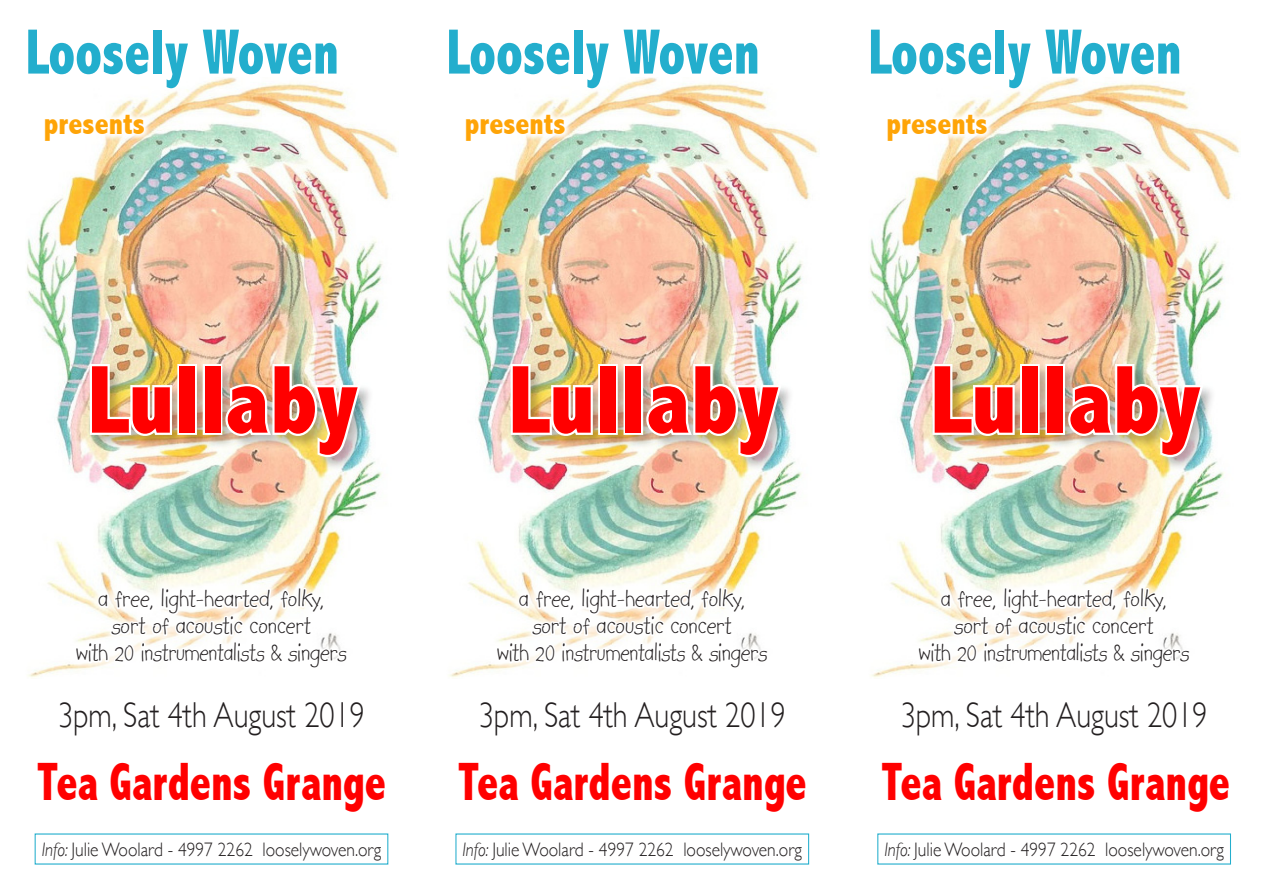
<style>
.page{position:relative;width:1263px;height:893px;background:#fff}
.page>*{position:absolute;margin:0;border:0;box-sizing:border-box;transform-origin:0 0}
.t1{font:800 condensed 97.5px "Abadi";color:#f00}
.t2{font:800 condensed 64.5px "Abadi";color:#23aecd;scale:.85 1}
.t3{font:800 condensed 54px "Abadi";color:#f00;scale:.84 1}
.t4{font:300 36px "Gill Sans";color:#231f20;scale:.84 1}
.t5{font:800 condensed 31.5px "Abadi";color:#fea407;scale:.95 1}
.t6{font:27px/27px "Kidprint";color:#231f20;text-align:center;scale:.93 1}
.t7{font:300 19.5px "Gill Sans";color:#231f20;scale:.9 1}
.s1{font-style:italic}
</style>
<div class="page">
<img style="left:27px;top:92px;width:371px;height:586px">
<div style="left:88px;top:362px;width:286px;height:110px;background:#231f20;opacity:.3"></div>
<img style="left:87px;top:362px;width:87px;height:77px">
<div style="left:177px;top:364px;width:20px;height:71px;border:4px solid #fff"></div>
<div style="left:203px;top:364px;width:19px;height:71px;border:4px solid #fff"></div>
<img style="left:223px;top:362px;width:141px;height:97px">
<div style="left:65px;top:578px;width:293px;height:100px;background:#fff;opacity:.8"></div>
<svg style="left:74px;top:585px;width:276px;height:87px"></svg>
<div style="left:18px;top:20px;width:328px;height:78px;background:#fff"></div>
<svg style="left:38px;top:108px;width:114px;height:41px"></svg>
<img style="left:448px;top:98px;width:370px;height:580px">
<div style="left:509px;top:362px;width:286px;height:110px;background:#231f20;opacity:.3"></div>
<img style="left:508px;top:362px;width:87px;height:77px">
<div style="left:598px;top:364px;width:20px;height:71px;border:4px solid #fff"></div>
<div style="left:623px;top:364px;width:20px;height:71px;border:4px solid #fff"></div>
<img style="left:644px;top:362px;width:140px;height:97px">
<div style="left:486px;top:578px;width:292px;height:100px;background:#fff;opacity:.8"></div>
<svg style="left:494px;top:585px;width:276px;height:87px"></svg>
<svg style="left:458px;top:108px;width:114px;height:41px"></svg>
<img style="left:870px;top:98px;width:370px;height:580px">
<div style="left:931px;top:362px;width:286px;height:110px;background:#231f20;opacity:.3"></div>
<img style="left:930px;top:362px;width:87px;height:77px">
<div style="left:1020px;top:364px;width:20px;height:71px;border:4px solid #fff"></div>
<div style="left:1045px;top:364px;width:20px;height:71px;border:4px solid #fff"></div>
<img style="left:1066px;top:362px;width:140px;height:97px">
<div style="left:908px;top:578px;width:292px;height:100px;background:#fff;opacity:.8"></div>
<svg style="left:916px;top:585px;width:276px;height:87px"></svg>
<svg style="left:880px;top:108px;width:114px;height:41px"></svg>
<p class="t2" style="left:26px;top:15px;width:370px">Loosely Woven</p>
<p class="t5" style="left:44px;top:105px;width:108px">presents</p>
<p class="t2" style="left:446px;top:15px;width:370px">Loosely Woven</p>
<p class="t5" style="left:465px;top:105px;width:108px">presents</p>
<p class="t2" style="left:868px;top:15px;width:370px">Loosely Woven</p>
<p class="t5" style="left:887px;top:105px;width:108px">presents</p>
<p class="t1" style="left:87px;top:344px;width:273px">Lullaby</p>
<p class="t6" style="left:76px;top:585px;width:292px">a free, light-hearted, folky,<br>sort of acoustic concert<br>with 20 instrumentalists &amp; singers</p>
<p class="t4" style="left:58px;top:686px;width:367px">3pm, Sat 4th August 2019</p>
<p class="t3" style="left:37px;top:751px;width:417px">Tea Gardens Grange</p>
<p class="t7" style="left:42px;top:834px;width:379px"><span class="s1">Info:</span> Julie Woolard - 4997 2262 looselywoven.org</p>
<p class="t1" style="left:508px;top:344px;width:273px">Lullaby</p>
<p class="t6" style="left:497px;top:585px;width:292px">a free, light-hearted, folky,<br>sort of acoustic concert<br>with 20 instrumentalists &amp; singers</p>
<p class="t4" style="left:479px;top:686px;width:367px">3pm, Sat 4th August 2019</p>
<p class="t1" style="left:930px;top:344px;width:273px">Lullaby</p>
<p class="t6" style="left:919px;top:585px;width:292px">a free, light-hearted, folky,<br>sort of acoustic concert<br>with 20 instrumentalists &amp; singers</p>
<p class="t4" style="left:901px;top:686px;width:367px">3pm, Sat 4th August 2019</p>
<p class="t3" style="left:458px;top:751px;width:417px">Tea Gardens Grange</p>
<p class="t3" style="left:881px;top:751px;width:417px">Tea Gardens Grange</p>
<p class="t7" style="left:462px;top:834px;width:379px"><span class="s1">Info:</span> Julie Woolard - 4997 2262 looselywoven.org</p>
<p class="t7" style="left:884px;top:834px;width:379px"><span class="s1">Info:</span> Julie Woolard - 4997 2262 looselywoven.org</p>
</div>
